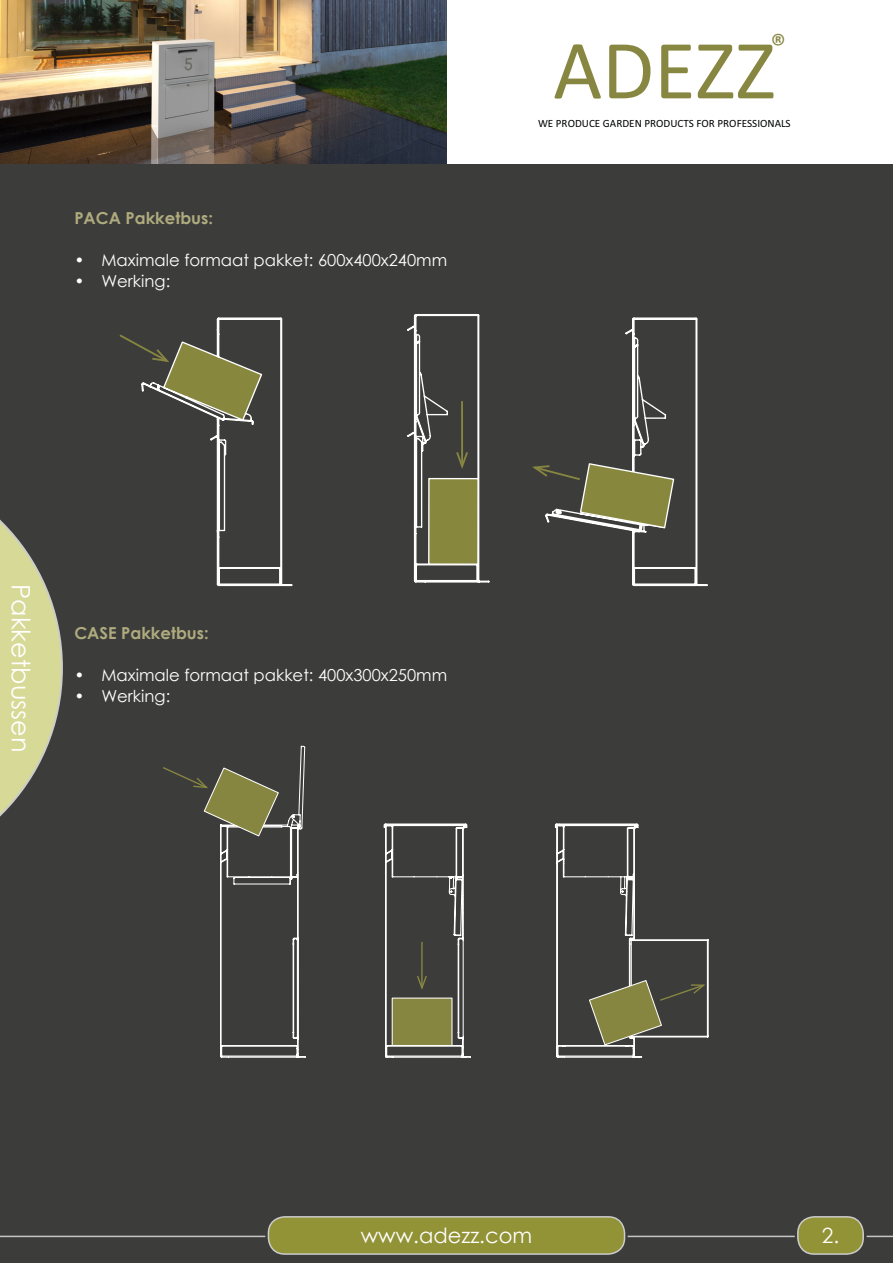
<style>
.page{position:relative;width:893px;height:1263px;background:#3c3c3b}
.page>*{position:absolute;margin:0;border:0;box-sizing:border-box;transform-origin:0 0}
.t1{font:84.9px "Calibri";letter-spacing:-.005em;color:#878742}
.t2{font:30.9px "Calibri";color:#878742}
.t3{font:25.5px "Century Gothic";color:#fff}
.t4{font:21px "Century Gothic";color:#fff}
.t5{font:16.5px "Century Gothic";color:#fff}
.t6{font:700 16.5px "Century Gothic";color:#afab7e}
.t7{font:11.1px "Calibri";color:#010202}
</style>
<div class="page">
<div style="left:446px;top:0;width:447px;height:164px;background:#fff"></div>
<div style="left:268px;top:1217px;width:357px;height:37px;background:#929336;border-radius:16px"></div>
<div style="left:268px;top:1216px;width:357px;height:39px;border:2px solid #ccc;border-radius:16px"></div>
<svg style="left:0;top:519px;width:63px;height:298px"></svg>
<div style="left:798px;top:1217px;width:65px;height:37px;background:#929336;border-radius:16px"></div>
<div style="left:797px;top:1216px;width:67px;height:39px;border:2px solid #ccc;border-radius:16px"></div>
<hr style="left:0;top:1236px;width:265px;height:1px;background:#c6c6c6">
<hr style="left:628px;top:1236px;width:167px;height:1px;background:#c6c6c6">
<svg style="left:867px;top:1236px;width:26px;height:1px"></svg>
<img style="left:0;top:0;width:446px;height:164px">
<svg style="left:407px;top:314px;width:83px;height:269px"></svg>
<svg style="left:119px;top:317px;width:174px;height:270px"></svg>
<div style="left:429px;top:479px;width:49px;height:85px;background:#87873e"></div>
<div style="left:428px;top:478px;width:51px;height:87px;border:1px solid #fff"></div>
<svg style="left:532px;top:317px;width:176px;height:270px"></svg>
<svg style="left:163px;top:745px;width:143px;height:313px"></svg>
<svg style="left:383px;top:823px;width:88px;height:235px"></svg>
<svg style="left:554px;top:823px;width:155px;height:235px"></svg>
<p class="t6" style="left:74px;top:205px;width:140px">PACA Pakketbus:</p>
<p class="t5" style="left:74px;top:248px;width:374px">• Maximale formaat pakket: 600x400x240mm</p>
<p class="t5" style="left:74px;top:269px;width:97px">• Werking:</p>
<h2 class="t2" style="left:770px;top:23px;width:17px">®</h2>
<h1 class="t1" style="left:553px;top:11px;width:224px">ADEZZ</h1>
<p class="t7" style="left:538px;top:116px;width:254px">WE PRODUCE GARDEN PRODUCTS FOR PROFESSIONALS</p>
<h3 class="t3" style="left:39px;top:584px;width:170px;rotate:90deg">Pakketbussen</h3>
<p class="t6" style="left:74px;top:621px;width:136px">CASE Pakketbus:</p>
<p class="t5" style="left:74px;top:664px;width:374px">• Maximale formaat pakket: 400x300x250mm</p>
<p class="t5" style="left:74px;top:685px;width:97px">• Werking:</p>
<p class="t4" style="left:361px;top:1221px;width:173px">www.adezz.com</p>
<p class="t4" style="left:822px;top:1221px;width:19px">2.</p>
</div>
